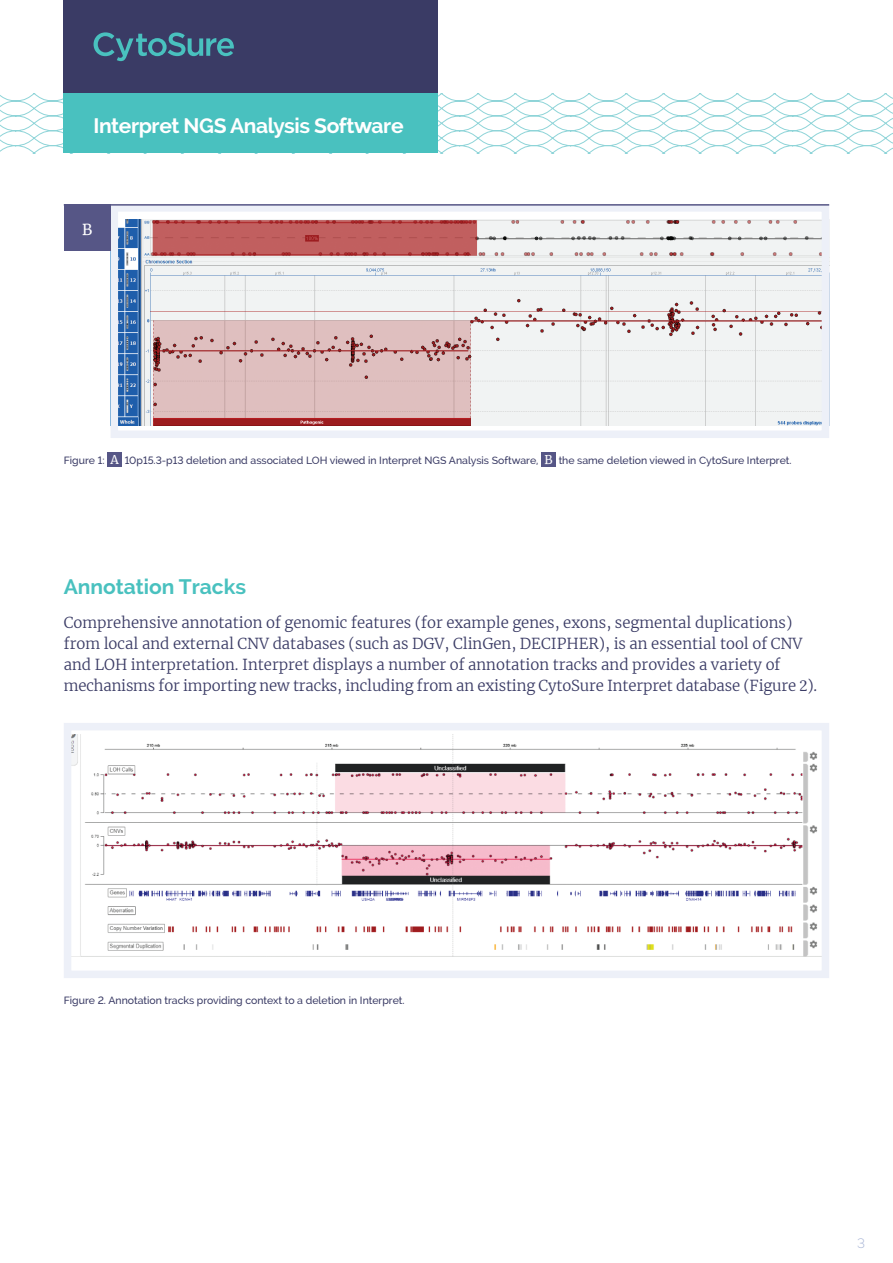
<style>
.page{position:relative;width:893px;height:1263px;background:#fff}
.page>*{position:absolute;margin:0;border:0;box-sizing:border-box;transform-origin:0 0}
.t1{font:21px "OGT Raleway Bold";letter-spacing:-.02em;color:#fff}
.t2{font:21px "OGT Raleway Bold";color:#49c1bf}
.t3{font:15px/21px "OGT Merriweather Light";color:#3a3b65}
.t4{font:15px "OGT Merriweather Regular";color:#fff}
.t5{font:13.5px "OGT Raleway Light";color:#aab7d7}
.t6{font:10.5px "OGT Raleway Medium";color:#3a3b65}
.s1{font-family:"OGT Merriweather Regular";font-size:12px;color:#fff}
</style>
<div class="page">
<svg style="left:0;top:94px;width:893px;height:59px"></svg>
<div style="left:107px;top:452px;width:15px;height:15px;background:#565686"></div>
<div style="left:541px;top:452px;width:15px;height:15px;background:#565686"></div>
<div style="left:64px;top:0;width:374px;height:94px;background:#3a3b65"></div>
<div style="left:64px;top:94px;width:374px;height:59px;background:#49c1bf"></div>
<svg style="left:94px;top:32px;width:140px;height:29px"></svg>
<img style="left:120px;top:219px;width:700px;height:206px">
<div style="left:111px;top:204px;width:718px;height:234px;border:8px solid #edf0f8"></div>
<div style="left:64px;top:204px;width:47px;height:47px;background:#565686"></div>
<hr style="left:64px;top:204px;width:765px;height:2px;background:#565686">
<img style="left:73px;top:734px;width:747px;height:223px">
<div style="left:64px;top:723px;width:765px;height:255px;border:8px solid #edf0f8"></div>
<h1 class="t1" style="left:94px;top:114px;width:312px">Interpret NGS Analysis Software</h1>
<p class="t4" style="left:82px;top:219px;width:12px">B</p>
<p class="t6" style="left:64px;top:454px;width:729px">Figure 1: <span class="s1">A</span> 10p15.3-p13 deletion and associated LOH viewed in Interpret NGS Analysis Software, <span class="s1">B</span> the same deletion viewed in CytoSure Interpret.</p>
<h1 class="t2" style="left:64px;top:574px;width:184px">Annotation Tracks</h1>
<p class="t3" style="left:64px;top:611px;width:755px">Comprehensive annotation of genomic features (for example genes, exons, segmental duplications) from local and external CNV databases (such as DGV, ClinGen, DECIPHER), is an essential tool of CNV and LOH interpretation. Interpret displays a number of annotation tracks and provides a variety of mechanisms for importing new tracks, including from an existing CytoSure Interpret database (Figure 2).</p>
<p class="t6" style="left:64px;top:994px;width:342px">Figure 2. Annotation tracks providing context to a deletion in Interpret.</p>
<p class="t5" style="left:857px;top:1235px;width:9px">3</p>
</div>
